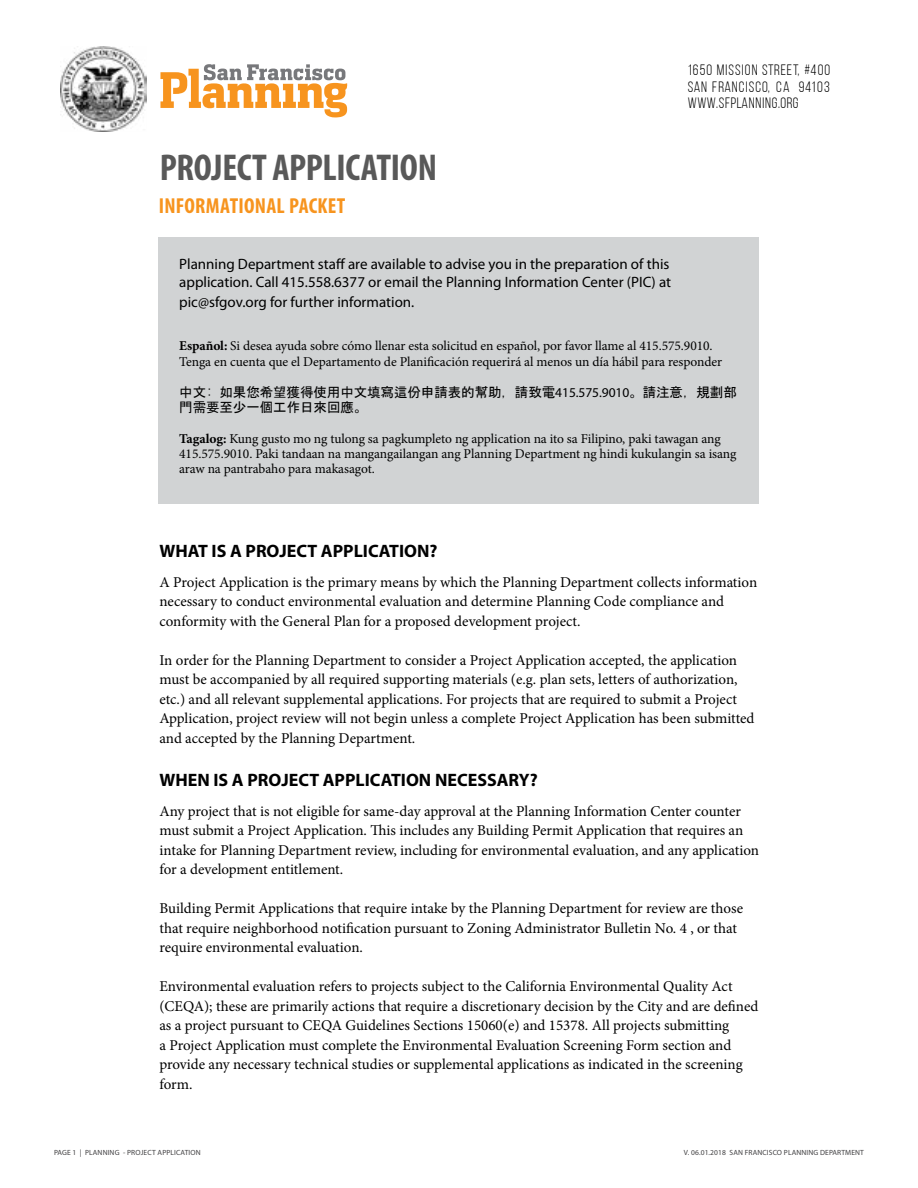
<style>
.page{position:relative;width:918px;height:1188px;background:#fff}
.page>*{position:absolute;margin:0;border:0;box-sizing:border-box;transform-origin:0 0}
.t1{font:700 condensed 37.5px "Myriad Pro";letter-spacing:-.01em;color:#595959}
.t2{font:700 condensed 21.75px "Myriad Pro";letter-spacing:.01em;color:#f7941e}
.t3{font:700 18px "Myriad Pro";color:#000}
.t4{font:15px/19.5px "Minion Pro";color:#000}
.t5{font:15px/18px "Myriad Pro";color:#000}
.t6{font:15px/16.2px "Bebas Neue";letter-spacing:.06em;color:#000;text-align:justify}
.t7{font:13.5px/15.5px "Minion Pro";letter-spacing:-.005em;color:#000}
.t8{font:13.5px/15.5px "MS Gothic";letter-spacing:-.005em;color:#000}
.t9{font:7.5px "Myriad Pro";letter-spacing:.015em;color:#414042}
.s1{font-size:13.5px}
.s2{font-weight:700}
.s3{font-family:"Myriad Pro"}
</style>
<div class="page">
<svg style="left:160px;top:64px;width:187px;height:53px"></svg>
<img style="left:61px;top:46px;width:85px;height:85px">
<div style="left:159px;top:238px;width:600px;height:266px;background:#d1d3d4"></div>
<h1 class="t1" style="left:160px;top:144px;width:279px">PROJECT APPLICATION</h1>
<h2 class="t2" style="left:159px;top:193px;width:188px">INFORMATIONAL PACKET</h2>
<p class="t6" style="left:688px;top:62px;width:144px">1650 MISSION STREET, <span class="s1">#</span>400<br>SAN FRANCISCO, CA 94103<br>WWW.SFPLANNING.ORG</p>
<p class="t5" style="left:179px;top:255px;width:493px">Planning Department staff are available to advise you in the preparation of this application. Call 415.558.6377 or email the Planning Information Center (PIC) at</p>
<p class="t5" style="left:179px;top:292px;width:237px">pic@sfgov.org for further information.</p>
<p class="t7" style="left:179px;top:338px;width:544px"><span class="s2">Español:</span> Si desea ayuda sobre cómo llenar esta solicitud en español, por favor llame al 415.575.9010.<br>Tenga en cuenta que el Departamento de Planificación requerirá al menos un día hábil para responder</p>
<p class="t8" style="left:179px;top:384px;width:559px">中文: 如果您希望獲得使用中文填寫這份申請表的幫助，請致電<span class="s3">415.575.9010</span>。請注意，規劃部門需要至少一個工作日來回應。</p>
<p class="t7" style="left:179px;top:431px;width:559px"><span class="s2">Tagalog:</span> Kung gusto mo ng tulong sa pagkumpleto ng application na ito sa Filipino, paki tawagan ang<br>415.575.9010. Paki tandaan na mangangailangan ang Planning Department ng hindi kukulangin sa isang araw na pantrabaho para makasagot.</p>
<p class="t3" style="left:159px;top:539px;width:280px">WHAT IS A PROJECT APPLICATION?</p>
<p class="t4" style="left:159px;top:572px;width:599px">A Project Application is the primary means by which the Planning Department collects information necessary to conduct environmental evaluation and determine Planning Code compliance and conformity with the General Plan for a proposed development project.</p>
<p class="t4" style="left:159px;top:650px;width:597px">In order for the Planning Department to consider a Project Application accepted, the application must be accompanied by all required supporting materials (e.g. plan sets, letters of authorization, etc.) and all relevant supplemental applications. For projects that are required to submit a Project Application, project review will not begin unless a complete Project Application has been submitted and accepted by the Planning Department.</p>
<p class="t3" style="left:159px;top:768px;width:380px">WHEN IS A PROJECT APPLICATION NECESSARY?</p>
<p class="t4" style="left:159px;top:801px;width:601px">Any project that is not eligible for same-day approval at the Planning Information Center counter must submit a Project Application. This includes any Building Permit Application that requires an intake for Planning Department review, including for environmental evaluation, and any application for a development entitlement.</p>
<p class="t4" style="left:159px;top:899px;width:585px">Building Permit Applications that require intake by the Planning Department for review are those that require neighborhood notification pursuant to Zoning Administrator Bulletin No. 4 , or that require environmental evaluation.</p>
<p class="t4" style="left:159px;top:977px;width:601px">Environmental evaluation refers to projects subject to the California Environmental Quality Act (CEQA); these are primarily actions that require a discretionary decision by the City and are defined as a project pursuant to CEQA Guidelines Sections 15060(e) and 15378. All projects submitting<br>a Project Application must complete the Environmental Evaluation Screening Form section and provide any necessary technical studies or supplemental applications as indicated in the screening form.</p>
<p class="t9" style="left:54px;top:1148px;width:148px">PAGE 1 | PLANNING - PROJECT APPLICATION</p>
<p class="t9" style="left:684px;top:1148px;width:182px">V. 06.01.2018 SAN FRANCISCO PLANNING DEPARTMENT</p>
</div>
